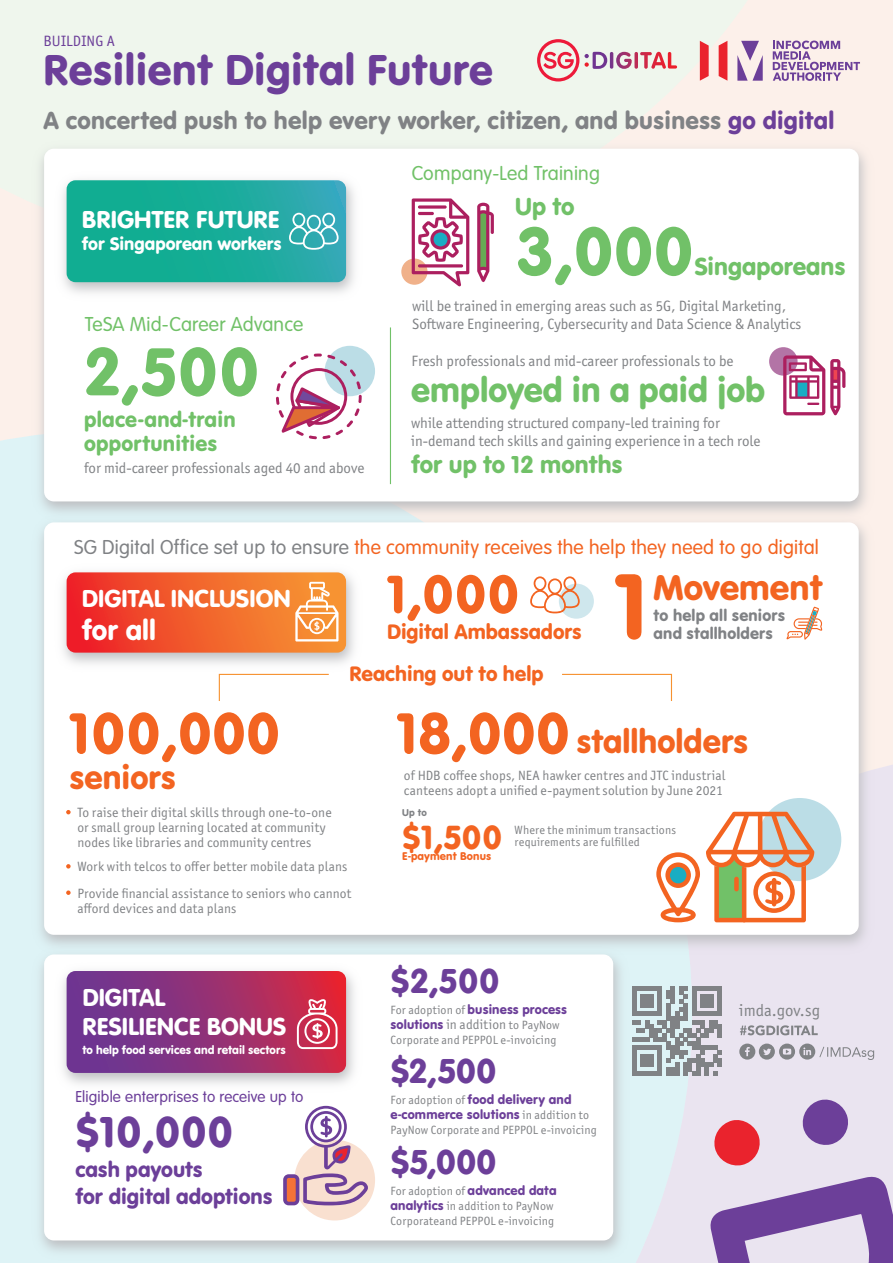
<style>
.page{position:relative;width:893px;height:1263px;background:#fff}
.page>*{position:absolute;margin:0;border:0;box-sizing:border-box;transform-origin:0 0}
.t1{font:70.5px "VAG Rundschrift D";letter-spacing:-.01em;color:#71c168}
.t2{font:60.15px "VAG Rundschrift D";letter-spacing:-.01em;color:#f36421}
.t3{font:55.65px "VAG Rundschrift D";color:#f36421}
.t4{font:45px "VAG Rundschrift D";letter-spacing:.01em;color:#6c3f99}
.t5{font:36.9px "VAG Rundschrift D";color:#f36421}
.t6{font:36px "VAG Rundschrift D";color:#71c168}
.t7{font:36px "VAG Rundschrift D";letter-spacing:-.025em;color:#6c3f99}
.t8{font:34.8px "VAG Rundschrift D";color:#f36421}
.t9{font:34.5px "VAG Rundschrift D";color:#f36421}
.t10{font:29.55px "VAG Rundschrift D";color:#fff}
.t11{font:25.5px "VAG Rundschrift D";letter-spacing:.01em;color:#808285}
.t12{font:25.5px/29px "VAG Rundschrift D";color:#fff}
.t13{font:25.5px "VAG Rundschrift D";color:#71c168}
.t14{font:22.5px/27px "VAG Rundschrift D";color:#6c3f99}
.t15{font:22.5px/24px "VAG Rundschrift D";letter-spacing:.01em;color:#71c168}
.t16{font:21.9px "VAG Rundschrift D";color:#f36421}
.t17{font:300 21px "VAG Rundschrift D";letter-spacing:.01em;color:#f36421}
.t18{font:300 21px "VAG Rundschrift D";letter-spacing:.01em;color:#71c168}
.t19{font:18.75px "VAG Rundschrift D";color:#fff}
.t20{font:16.95px/18.5px "VAG Rundschrift D";letter-spacing:.01em;color:#808285}
.t21{font:16.8px "Officina Sans ITC Pro";color:#808285}
.t22{font:300 16.5px "VAG Rundschrift D";letter-spacing:.01em;color:#6c3f99}
.t23{font:15px/18px "Officina Sans ITC Pro";color:#808285}
.t24{font:15px "Officina Sans ITC Pro";letter-spacing:.01em;color:#6c3f99}
.t25{font:13.5px/15px "Officina Sans ITC Pro";letter-spacing:.01em;color:#808285}
.t26{font:13.5px/15px "VAG Rundschrift D";letter-spacing:.01em;color:#6c3f99}
.t27{font:12.15px "VAG Rundschrift D";color:#fff}
.t28{font:12px/15px "Officina Sans ITC Pro";letter-spacing:.015em;color:#808285}
.t29{font:11.7px "VAG Rundschrift D";letter-spacing:.01em;color:#f36421}
.t30{font:10.35px "VAG Rundschrift D";color:#808285}
.s1{color:#6c3f99}
.s2{color:#808285}
.s3{font-size:60.15px}
.s4{font-family:"Officina Sans ITC Pro";font-size:12px;color:#808285}
.s5{font-family:"VAG Rundschrift D";color:#6c3f99}
.s6{font-size:12px}
.s7{font-family:"VAG Rundschrift D";font-size:13.5px;color:#6c3f99}
</style>
<div class="page">
<svg style="left:0;top:0;width:850px;height:101px;background:#f0f5ec"></svg>
<div style="left:692px;top:995px;width:201px;height:268px;background:#eae4f0"></div>
<svg style="left:739px;top:1025px;width:135px;height:35px;background:#cecad4"></svg>
<svg style="left:669px;top:995px;width:53px;height:80px;background:#a8abb0"></svg>
<svg style="left:709px;top:1175px;width:184px;height:88px;background:#ab92c4"></svg>
<svg style="left:800px;top:1097px;width:50px;height:50px;background:#997ab8"></svg>
<svg style="left:712px;top:1118px;width:50px;height:50px;background:#ea6872"></svg>
<svg style="left:773px;top:41px;width:87px;height:40px;background:#ccb5cf"></svg>
<svg style="left:719px;top:41px;width:8px;height:40px"></svg>
<svg style="left:700px;top:41px;width:9px;height:40px"></svg>
<svg style="left:737px;top:41px;width:26px;height:40px"></svg>
<svg style="left:610px;top:52px;width:3px;height:17px"></svg>
<svg style="left:616px;top:52px;width:16px;height:17px"></svg>
<svg style="left:634px;top:52px;width:4px;height:17px"></svg>
<svg style="left:640px;top:52px;width:37px;height:17px"></svg>
<svg style="left:537px;top:39px;width:70px;height:43px;background:#e7bbc0"></svg>
<div style="left:44px;top:149px;width:815px;height:352px;background:#fff;border-radius:10px"></div>
<img style="left:0;top:906px;width:669px;height:357px">
<div style="left:44px;top:954px;width:569px;height:286px;background:#fff;border-radius:10px"></div>
<img style="left:14px;top:524px;width:388px;height:188px">
<hr style="left:390px;top:327px;width:1px;height:157px;background:#71c168">
<svg style="left:66px;top:810px;width:5px;height:4px"></svg>
<svg style="left:66px;top:864px;width:5px;height:4px"></svg>
<svg style="left:66px;top:890px;width:5px;height:5px"></svg>
<svg style="left:562px;top:673px;width:111px;height:28px"></svg>
<svg style="left:218px;top:673px;width:112px;height:29px"></svg>
<svg style="left:769px;top:347px;width:29px;height:29px"></svg>
<svg style="left:783px;top:355px;width:62px;height:60px"></svg>
<div style="left:325px;top:346px;width:50px;height:50px;background:#bbdde6;border-radius:50%"></div>
<svg style="left:276px;top:354px;width:86px;height:85px"></svg>
<div style="left:401px;top:259px;width:26px;height:26px;background:#f0b18a;border-radius:50%"></div>
<svg style="left:477px;top:203px;width:17px;height:79px"></svg>
<svg style="left:412px;top:198px;width:57px;height:88px"></svg>
<div style="left:559px;top:584px;width:35px;height:35px;background:#cfe7ed;border-radius:50%"></div>
<svg style="left:530px;top:576px;width:50px;height:37px"></svg>
<svg style="left:615px;top:574px;width:27px;height:66px"></svg>
<svg style="left:786px;top:607px;width:36px;height:33px"></svg>
<div style="left:758px;top:798px;width:83px;height:83px;background:#bbdde6;border-radius:50%"></div>
<svg style="left:656px;top:852px;width:44px;height:70px"></svg>
<svg style="left:706px;top:812px;width:108px;height:110px"></svg>
<svg style="left:67px;top:572px;width:279px;height:81px;background:#f16636"></svg>
<img style="left:14px;top:922px;width:388px;height:211px">
<svg style="left:67px;top:971px;width:279px;height:102px;background:#993575"></svg>
<img style="left:14px;top:131px;width:388px;height:211px">
<div style="left:294px;top:1140px;width:81px;height:80px;background:#f9e0d0;border-radius:50%"></div>
<svg style="left:283px;top:1106px;width:85px;height:99px"></svg>
<svg style="left:67px;top:180px;width:279px;height:102px;background:#1fad9e"></svg>
<p class="t24" style="left:43px;top:32px;width:73px">BUILDING A</p>
<h3 class="t4" style="left:43px;top:43px;width:451px">Resilient Digital Future</h3>
<h3 class="t11" style="left:43px;top:106px;width:792px">A concerted push to help every worker, citizen, and business <span class="s1">go digital</span></h3>
<h3 class="t18" style="left:412px;top:161px;width:190px">Company-Led Training</h3>
<h3 class="t12" style="left:82px;top:205px;width:199px">BRIGHTER FUTURE</h3>
<h3 class="t19" style="left:82px;top:233px;width:201px">for Singaporean workers</h3>
<h3 class="t18" style="left:85px;top:313px;width:220px">TeSA Mid-Career Advance</h3>
<h1 class="t1" style="left:84px;top:330px;width:177px">2,500</h1>
<h3 class="t15" style="left:84px;top:407px;width:153px">place-and-train opportunities</h3>
<p class="t23" style="left:84px;top:459px;width:282px">for mid-career professionals aged 40 and above</p>
<h3 class="t13" style="left:515px;top:191px;width:61px">Up to</h3>
<h1 class="t1" style="left:515px;top:210px;width:181px">3,000</h1>
<h3 class="t13" style="left:694px;top:251px;width:153px">Singaporeans</h3>
<p class="t23" style="left:412px;top:297px;width:391px">will be trained in emerging areas such as 5G, Digital Marketing,<br>Software Engineering, Cybersecurity and Data Science &amp; Analytics</p>
<p class="t23" style="left:412px;top:352px;width:323px">Fresh professionals and mid-career professionals to be</p>
<h3 class="t6" style="left:411px;top:369px;width:355px">employed in a paid job</h3>
<p class="t23" style="left:411px;top:414px;width:351px">while attending structured company-led training for in-demand tech skills and gaining experience in a tech role</p>
<h3 class="t13" style="left:411px;top:450px;width:213px">for up to 12 months</h3>
<h3 class="t17" style="left:74px;top:536px;width:746px"><span class="s2">SG Digital Office set up to ensure</span> the community receives the help they need to go digital</h3>
<h3 class="t12" style="left:82px;top:583px;width:210px">DIGITAL INCLUSION</h3>
<h3 class="t10" style="left:82px;top:612px;width:76px">for all</h3>
<h3 class="t3" style="left:387px;top:561px;width:134px">1,000</h3>
<h3 class="t16" style="left:387px;top:619px;width:196px">Digital Ambassadors</h3>
<h3 class="t16" style="left:349px;top:661px;width:196px">Reaching out to help</h3>
<h3 class="t5" style="left:654px;top:565px;width:171px">Movement</h3>
<p class="t20" style="left:654px;top:606px;width:133px">to help all seniors and stallholders</p>
<h2 class="t2" style="left:70px;top:698px;width:213px">100,000</h2>
<h3 class="t9" style="left:397px;top:721px;width:353px"><span class="s3">18,000</span> stallholders</h3>
<h3 class="t9" style="left:70px;top:757px;width:108px">seniors</h3>
<p class="t25" style="left:404px;top:767px;width:323px">of HDB coffee shops, NEA hawker centres and JTC industrial canteens adopt a unified e-payment solution by June 2021</p>
<p class="t25" style="left:77px;top:805px;width:256px">To raise their digital skills through one-to-one or small group learning located at community nodes like libraries and community centres</p>
<p class="t25" style="left:77px;top:853px;width:276px;line-height:26.4px">Work with telcos to offer better mobile data plans<br>Provide financial assistance to seniors who cannot</p>
<p class="t25" style="left:77px;top:900px;width:161px">afford devices and data plans</p>
<h3 class="t12" style="left:82px;top:983px;width:206px">DIGITAL<br>RESILIENCE BONUS</h3>
<p class="t27" style="left:82px;top:1043px;width:205px">to help food services and retail sectors</p>
<p class="t22" style="left:75px;top:1087px;width:230px">Eligible enterprises to receive up to</p>
<h3 class="t4" style="left:75px;top:1105px;width:160px">$10,000</h3>
<h3 class="t14" style="left:75px;top:1156px;width:199px">cash payouts<br>for digital adoptions</h3>
<p class="t30" style="left:402px;top:806px;width:26px">Up to</p>
<h3 class="t8" style="left:402px;top:816px;width:102px">$1,500</h3>
<p class="t29" style="left:402px;top:849px;width:90px">E-payment Bonus</p>
<p class="t28" style="left:515px;top:824px;width:163px;line-height:12px">Where the minimum transactions requirements are fulfilled</p>
<h3 class="t7" style="left:390px;top:960px;width:111px">$2,500</h3>
<p class="t26" style="left:390px;top:1002px;width:178px"><span class="s4">For adoption of</span> business process</p>
<p class="t25" style="left:390px;top:1017px;width:171px"><span class="s5">solutions</span> in addition <span class="s6">to PayNow</span></p>
<p class="t28" style="left:390px;top:1032px;width:168px">Corporate and PEPPOL e-invoicing</p>
<h3 class="t7" style="left:390px;top:1050px;width:108px">$2,500</h3>
<p class="t26" style="left:390px;top:1092px;width:200px"><span class="s4">For adoption of</span> food delivery and e-commerce solutions <span class="s4">in addition to</span></p>
<p class="t28" style="left:390px;top:1123px;width:208px">PayNow Corporate and PEPPOL e-invoicing</p>
<h3 class="t7" style="left:390px;top:1140px;width:108px">$5,000</h3>
<p class="t28" style="left:390px;top:1183px;width:168px">For adoption of <span class="s7">advanced data analytics</span> in addition to PayNow<br>Corporateand PEPPOL e-invoicing</p>
<p class="t21" style="left:739px;top:1000px;width:82px">imda.gov.sg</p>
</div>
